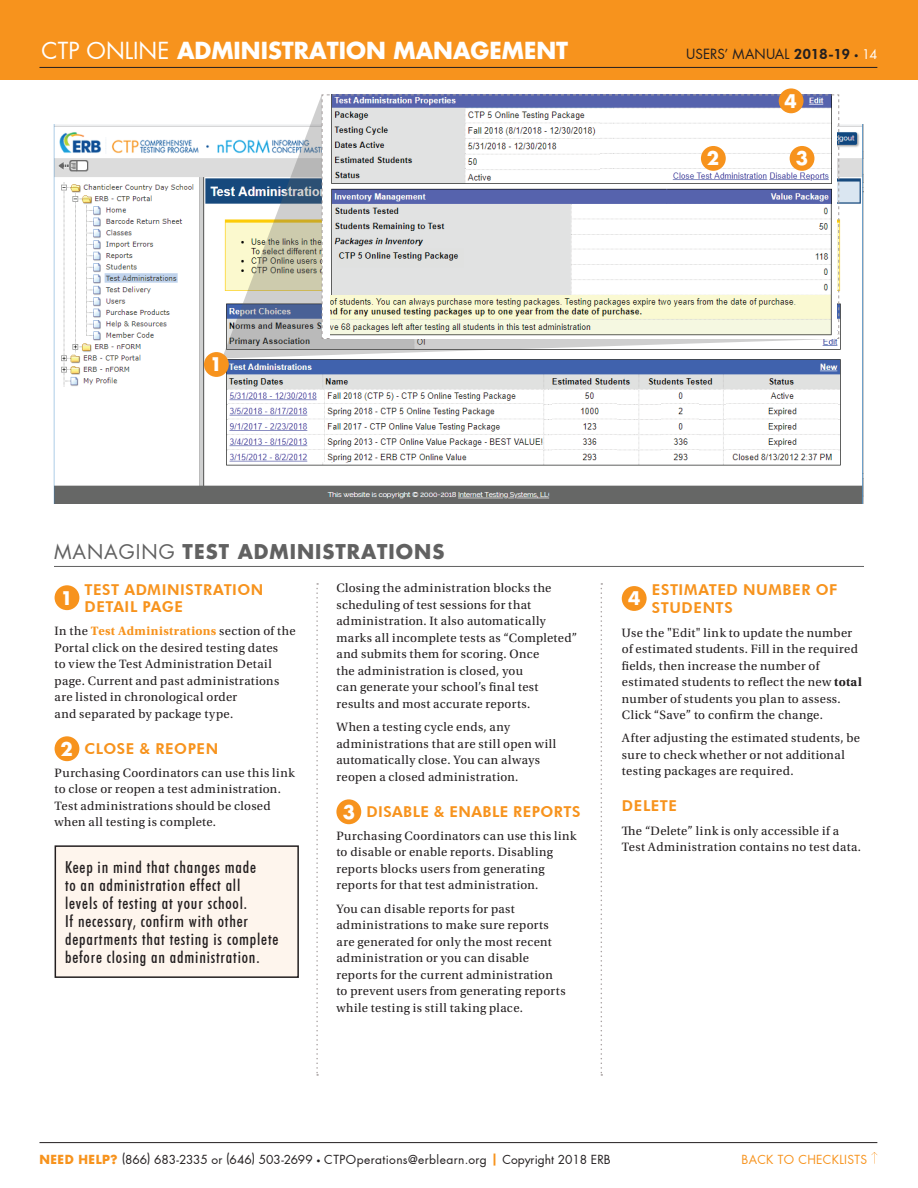
<style>
.page{position:relative;width:918px;height:1188px;background:#fff}
.page>*{position:absolute;margin:0;border:0;box-sizing:border-box;transform-origin:0 0}
.t1{font:700 22.5px "Futura Std";color:#fff}
.t2{font:700 19.5px "Futura Std";letter-spacing:.05em;color:#616161}
.t3{font:700 18px "Futura Std";color:#fff}
.t4{font:500 condensed 16.5px/18px "Futura BT";letter-spacing:.05em;color:#231f20}
.t5{font:800 15px/16.5px "Futura BT";letter-spacing:.035em;color:#f7931d}
.t6{font:13.5px "Futura Std";letter-spacing:.005em;color:#231f20}
.t7{font:12.75px/16.5px "Utopia Std";letter-spacing:.025em;color:#231f20}
.t8{font:12px "Futura Std";letter-spacing:.005em;color:#231f20}
.t9{font:12px "Futura Std";letter-spacing:.025em;color:#f7931d}
.s1{font-weight:400}
.s2{font-family:"Futura BT";font-weight:800;font-size:14.25px}
.s3{font-weight:700;font-size:12.75px}
.s4{font-size:12.75px;color:#fff}
.s5{font-weight:700;color:#f7931d}
.s6{font-family:"Futura Std";font-weight:700;font-size:18px;color:#fff}
.s7{font-weight:700}
</style>
<div class="page">
<div style="left:0;top:0;width:918px;height:80px;background:#f7931d"></div>
<hr style="left:39px;top:67px;width:838px;height:1px;background:#231f20">
<hr style="left:39px;top:1142px;width:838px;height:1px;background:#231f20">
<svg style="left:871px;top:1152px;width:6px;height:12px"></svg>
<img style="left:53px;top:125px;width:811px;height:378px">
<hr style="left:54px;top:566px;width:810px;height:1px;background:#616161">
<div style="left:55px;top:585px;width:24px;height:25px;background:#f7931d;border-radius:50%"></div>
<div style="left:55px;top:736px;width:24px;height:25px;background:#f7931d;border-radius:50%"></div>
<div style="left:55px;top:846px;width:243px;height:131px;background:#fef5ed"></div>
<div style="left:55px;top:845px;width:244px;height:133px;border:2px solid #231f20"></div>
<div style="left:336px;top:799px;width:25px;height:25px;background:#f7931d;border-radius:50%"></div>
<div style="left:622px;top:586px;width:25px;height:25px;background:#f7931d;border-radius:50%"></div>
<svg style="left:316px;top:583px;width:2px;height:493px"></svg>
<svg style="left:601px;top:583px;width:1px;height:493px"></svg>
<svg style="left:222px;top:97px;width:617px;height:261px"></svg>
<svg style="left:321px;top:94px;width:519px;height:245px"></svg>
<div style="left:204px;top:352px;width:25px;height:25px;background:#f7931d;border-radius:50%"></div>
<div style="left:790px;top:146px;width:24px;height:25px;background:#f7931d;border-radius:50%"></div>
<div style="left:701px;top:146px;width:25px;height:25px;background:#f7931d;border-radius:50%"></div>
<div style="left:779px;top:88px;width:25px;height:25px;background:#f7931d;border-radius:50%"></div>
<img style="left:229px;top:390px;width:94px;height:72px">
<img style="left:323px;top:390px;width:220px;height:72px">
<img style="left:552px;top:390px;width:64px;height:72px">
<img style="left:662px;top:390px;width:36px;height:72px">
<img style="left:726px;top:390px;width:111px;height:72px">
<img style="left:466px;top:110px;width:134px;height:72px">
<img style="left:571px;top:204px;width:263px;height:92px">
<img style="left:331px;top:296px;width:503px;height:43px">
<h1 class="t1" style="left:42px;top:36px;width:528px"><span class="s1">CTP ONLINE</span> ADMINISTRATION MANAGEMENT</h1>
<p class="t6" style="left:686px;top:46px;width:193px">USERS’ MANUAL <span class="s2">2018-19</span> <span class="s3">·</span> <span class="s4">14</span></p>
<h3 class="t3" style="left:784px;top:89px;width:14px">4</h3>
<h3 class="t3" style="left:707px;top:147px;width:14px">2</h3>
<h3 class="t3" style="left:796px;top:146px;width:14px">3</h3>
<h3 class="t3" style="left:210px;top:353px;width:14px">1</h3>
<h2 class="t2" style="left:54px;top:539px;width:392px"><span class="s1">MANAGING</span> TEST ADMINISTRATIONS</h2>
<h3 class="t3" style="left:60px;top:586px;width:14px">1</h3>
<p class="t5" style="left:85px;top:582px;width:180px">TEST ADMINISTRATION<br>DETAIL PAGE</p>
<p class="t7" style="left:55px;top:623px;width:243px">In the <span class="s5">Test Administrations</span> section of the Portal click on the desired testing dates<br>to view the Test Administration Detail page. Current and past administrations are listed in chronological order<br>and separated by package type.</p>
<p class="t5" style="left:60px;top:740px;width:159px"><span class="s6">2</span> CLOSE &amp; REOPEN</p>
<p class="t7" style="left:55px;top:765px;width:242px">Purchasing Coordinators can use this link to close or reopen a test administration.<br>Test administrations should be closed when all testing is complete.</p>
<p class="t4" style="left:65px;top:858px;width:215px">Keep in mind that changes made<br>to an administration effect all<br>levels of testing at your school.<br>If necessary, confirm with other departments that testing is complete before closing an administration.</p>
<p class="t7" style="left:336px;top:580px;width:242px">Closing the administration blocks the scheduling of test sessions for that administration. It also automatically marks all incomplete tests as “Completed” and submits them for scoring. Once<br>the administration is closed, you<br>can generate your school’s final test results and most accurate reports.</p>
<p class="t7" style="left:336px;top:719px;width:221px">When a testing cycle ends, any administrations that are still open will automatically close. You can always reopen a closed administration.</p>
<p class="t5" style="left:343px;top:803px;width:239px"><span class="s6">3</span> DISABLE &amp; ENABLE REPORTS</p>
<p class="t7" style="left:336px;top:828px;width:242px">Purchasing Coordinators can use this link to disable or enable reports. Disabling reports blocks users from generating reports for that test administration.</p>
<p class="t7" style="left:336px;top:901px;width:231px">You can disable reports for past administrations to make sure reports are generated for only the most recent administration or you can disable reports for the current administration to prevent users from generating reports while testing is still taking place.</p>
<p class="t5" style="left:652px;top:581px;width:187px;line-height:18px">ESTIMATED NUMBER OF<br>STUDENTS</p>
<p class="t7" style="left:622px;top:625px;width:241px">Use the "Edit" link to update the number of estimated students. Fill in the required fields, then increase the number of estimated students to reflect the new <span class="s7">total </span>number of students you plan to assess.<br>Click “Save” to confirm the change.</p>
<p class="t7" style="left:622px;top:730px;width:240px">After adjusting the estimated students, be sure to check whether or not additional testing packages are required.</p>
<p class="t5" style="left:622px;top:798px;width:57px">DELETE</p>
<p class="t7" style="left:622px;top:823px;width:241px">The “Delete” link is only accessible if a<br>Test Administration contains no test data.</p>
<h3 class="t3" style="left:628px;top:587px;width:14px">4</h3>
<p class="t8" style="left:39px;top:1152px;width:573px"><span class="s5">NEED HELP?</span> (866) 683-2335 or (646) 503-2699 <span class="s7">·</span> CTPOperations@erblearn.org <span class="s5">|</span> Copyright 2018 ERB</p>
<p class="t9" style="left:742px;top:1152px;width:127px">BACK TO CHECKLISTS</p>
</div>
